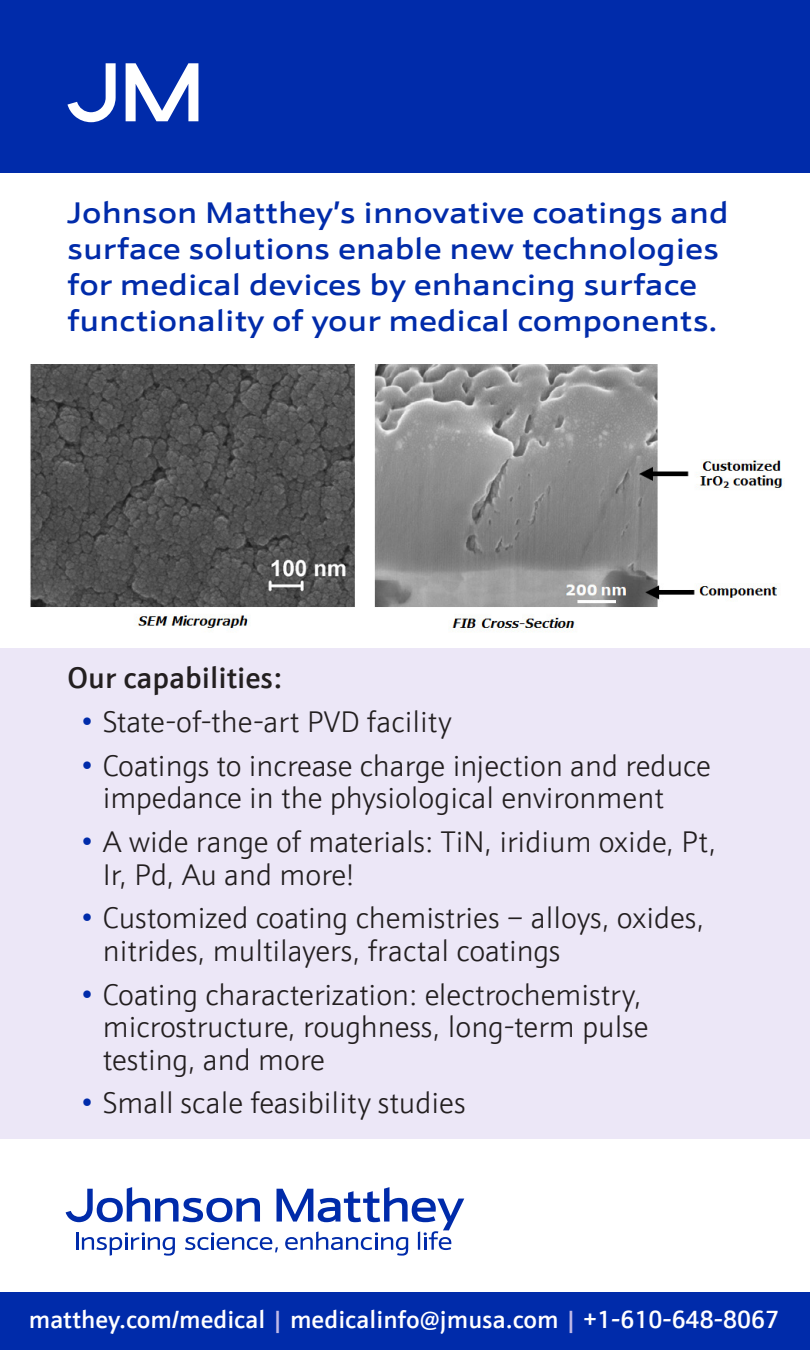
<style>
.page{position:relative;width:810px;height:1350px;background:#fff}
.page>*{position:absolute;margin:0;border:0;box-sizing:border-box;transform-origin:0 0}
.t1{font:300 30px/32.5px "JM Sans";color:#231f20}
.t2{font:500 30px/36px "JM Sans Extended";color:#002baa}
.t3{font:500 30px "JM Sans";color:#231f20}
.t4{font:500 25px "JM Sans";color:#fff}
.s1{color:#002baa}
.s2{color:#c0b9e7}
</style>
<div class="page">
<div style="left:0;top:648px;width:810px;height:491px;background:#ece7f7"></div>
<div style="left:0;top:0;width:810px;height:173px;background:#002baa"></div>
<svg style="left:68px;top:63px;width:130px;height:59px"></svg>
<svg style="left:66px;top:1187px;width:398px;height:69px"></svg>
<div style="left:0;top:1292px;width:810px;height:58px;background:#002baa"></div>
<img style="left:30px;top:364px;width:754px;height:268px">
<p class="t2" style="left:68px;top:195px;width:663px">Johnson Matthey’s innovative coatings and surface solutions enable new technologies for medical devices by enhancing surface functionality of your medical components.</p>
<p class="t3" style="left:68px;top:659px;width:216px">Our capabilities:</p>
<p class="t1" style="left:79px;top:705px;width:374px"><span class="s1">•</span> State-of-the-art PVD facility</p>
<p class="t1" style="left:103px;top:749px;width:610px;text-indent:-24px"><span class="s1">•</span> Coatings to increase charge injection and reduce impedance in the physiological environment</p>
<p class="t1" style="left:103px;top:825px;width:615px;text-indent:-24px"><span class="s1">•</span> A wide range of materials: TiN, iridium oxide, Pt,<br>Ir, Pd, Au and more!</p>
<p class="t1" style="left:103px;top:902px;width:603px;text-indent:-24px"><span class="s1">•</span> Customized coating chemistries – alloys, oxides, nitrides, multilayers, fractal coatings</p>
<p class="t1" style="left:103px;top:978px;width:547px;text-indent:-24px"><span class="s1">•</span> Coating characterization: electrochemistry, microstructure, roughness, long-term pulse testing, and more</p>
<p class="t1" style="left:79px;top:1087px;width:388px"><span class="s1">•</span> Small scale feasibility studies</p>
<p class="t4" style="left:29px;top:1303px;width:752px">matthey.com/medical <span class="s2">|</span> medicalinfo@jmusa.com <span class="s2">|</span> +1-610-648-8067</p>
</div>
